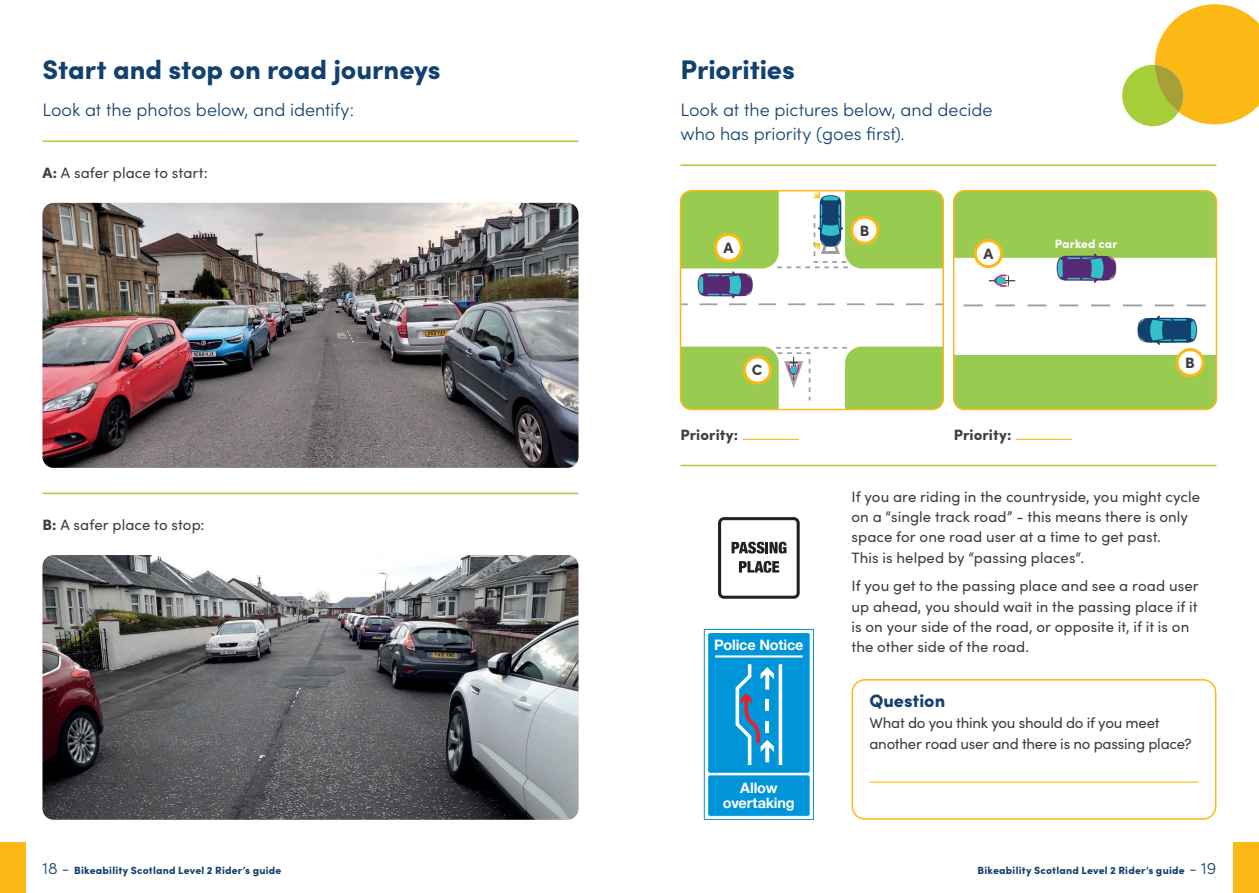
<style>
.page{position:relative;width:1259px;height:893px;background:#fff}
.page>*{position:absolute;margin:0;border:0;box-sizing:border-box;transform-origin:0 0}
.t1{font:900 27px "Sofia Pro";color:#12416f}
.t2{font:300 18px/24px "Sofia Pro";letter-spacing:-.005em;color:#12416f}
.t3{font:900 18px "Sofia Pro";color:#12416f}
.t4{font:15px/20.2px "Sofia Pro";letter-spacing:.005em;color:#3e3e3f}
.t5{font:15px/21px "Sofia Pro";letter-spacing:-.015em;color:#3e3e3f}
.t6{font:900 15px "Sofia Pro";letter-spacing:.01em;color:#3e3e3f}
.t7{font:700 14.4px/15.1px "Helvetica Neue";letter-spacing:-.01em;color:#fff;text-align:center}
.t8{font:900 12px "Sofia Pro";letter-spacing:.015em;color:#fff}
.t9{font:900 10.5px "Sofia Pro";letter-spacing:.02em;color:#12416f}
.s1{font-weight:900}
.s2{font-weight:300;font-size:16.5px}
</style>
<div class="page">
<svg style="left:683px;top:305px;width:258px;height:42px"></svg>
<svg style="left:680px;top:347px;width:263px;height:62px"></svg>
<div style="left:790px;top:367px;width:7px;height:6px;background:#33c0c9;border-radius:50%"></div>
<svg style="left:680px;top:191px;width:263px;height:114px"></svg>
<div style="left:680px;top:190px;width:264px;height:220px;border:2px solid #fcb814;border-radius:11px"></div>
<div style="left:0;top:842px;width:26px;height:51px;background:#fcb814"></div>
<div style="left:1233px;top:842px;width:26px;height:51px;background:#fcb814"></div>
<hr style="left:43px;top:140px;width:535px;height:2px;background:#a6ce39">
<hr style="left:680px;top:164px;width:536px;height:2px;background:#a6ce39">
<hr style="left:43px;top:493px;width:535px;height:1px;background:#a6ce39">
<hr style="left:680px;top:465px;width:536px;height:1px;background:#a6ce39">
<img style="left:43px;top:203px;width:535px;height:265px">
<div style="left:953px;top:355px;width:263px;height:54px;background:#99cb51"></div>
<svg style="left:963px;top:304px;width:243px;height:2px"></svg>
<svg style="left:1137px;top:316px;width:61px;height:29px"></svg>
<svg style="left:953px;top:191px;width:263px;height:96px"></svg>
<div style="left:996px;top:277px;width:8px;height:7px;background:#33c0c9;border-radius:50%"></div>
<div style="left:953px;top:190px;width:264px;height:220px;border:2px solid #fcb814;border-radius:11px"></div>
<img style="left:43px;top:555px;width:535px;height:265px">
<div style="left:851px;top:679px;width:365px;height:141px;border:2px solid #fcb814;border-radius:13px"></div>
<hr style="left:869px;top:781px;width:329px;height:2px;background:#fcb814">
<hr style="left:1016px;top:439px;width:56px;height:1px;background:#fcb814">
<hr style="left:743px;top:439px;width:56px;height:1px;background:#fcb814">
<svg style="left:1122px;top:4px;width:137px;height:122px"></svg>
<div style="left:715px;top:235px;width:26px;height:26px;background:#fff;border-radius:50%"></div>
<div style="left:714px;top:233px;width:29px;height:29px;border:3px solid #fcb814;border-radius:50%"></div>
<div style="left:975px;top:240px;width:26px;height:27px;background:#fff;border-radius:50%"></div>
<div style="left:973px;top:239px;width:30px;height:29px;border:3px solid #fcb814;border-radius:50%"></div>
<div style="left:851px;top:217px;width:27px;height:26px;background:#fff;border-radius:50%"></div>
<div style="left:850px;top:216px;width:29px;height:29px;border:3px solid #fcb814;border-radius:50%"></div>
<div style="left:1177px;top:350px;width:26px;height:26px;background:#fff;border-radius:50%"></div>
<div style="left:1175px;top:348px;width:29px;height:29px;border:3px solid #fcb814;border-radius:50%"></div>
<div style="left:744px;top:357px;width:26px;height:26px;background:#fff;border-radius:50%"></div>
<div style="left:743px;top:355px;width:29px;height:30px;border:3px solid #fcb814;border-radius:50%"></div>
<svg style="left:718px;top:517px;width:82px;height:82px"></svg>
<svg style="left:708px;top:633px;width:101px;height:183px;background:#189cda"></svg>
<div style="left:704px;top:629px;width:109px;height:191px;border:1px solid #0095d9"></div>
<h1 class="t1" style="left:43px;top:48px;width:400px">Start and stop on road journeys</h1>
<h1 class="t1" style="left:680px;top:48px;width:116px">Priorities</h1>
<p class="t2" style="left:43px;top:96px;width:313px">Look at the photos below, and identify:</p>
<p class="t2" style="left:680px;top:96px;width:313px">Look at the pictures below, and decide who has priority (goes first).</p>
<p class="t4" style="left:43px;top:161px;width:167px"><span class="s1">A:</span> A safer place to start:</p>
<p class="t4" style="left:43px;top:513px;width:163px"><span class="s1">B:</span> A safer place to stop:</p>
<p class="t6" style="left:723px;top:236px;width:11px">A</p>
<p class="t6" style="left:752px;top:358px;width:12px">C</p>
<p class="t6" style="left:860px;top:218px;width:11px">B</p>
<p class="t6" style="left:983px;top:242px;width:11px">A</p>
<p class="t6" style="left:680px;top:423px;width:59px">Priority:</p>
<p class="t6" style="left:953px;top:423px;width:59px">Priority:</p>
<p class="t8" style="left:1054px;top:234px;width:64px">Parked car</p>
<p class="t6" style="left:1185px;top:351px;width:11px">B</p>
<p class="t7" style="left:714px;top:637px;width:91px">Police Notice</p>
<p class="t7" style="left:723px;top:781px;width:73px">Allow overtaking</p>
<p class="t4" style="left:851px;top:486px;width:350px">If you are riding in the countryside, you might cycle on a “single track road” - this means there is only space for one road user at a time to get past.<br>This is helped by “passing places“.</p>
<p class="t4" style="left:851px;top:575px;width:349px">If you get to the passing place and see a road user up ahead, you should wait in the passing place if it is on your side of the road, or opposite it, if it is on the other side of the road.</p>
<p class="t3" style="left:869px;top:686px;width:77px">Question</p>
<p class="t5" style="left:869px;top:711px;width:324px">What do you think you should do if you meet another road user and there is no passing place?</p>
<p class="t9" style="left:43px;top:861px;width:240px"><span class="s2">18 -</span> Bikeability Scotland Level 2 Rider’s guide</p>
<p class="t9" style="left:977px;top:861px;width:240px">Bikeability Scotland Level 2 Rider’s guide <span class="s2">- 19</span></p>
</div>
